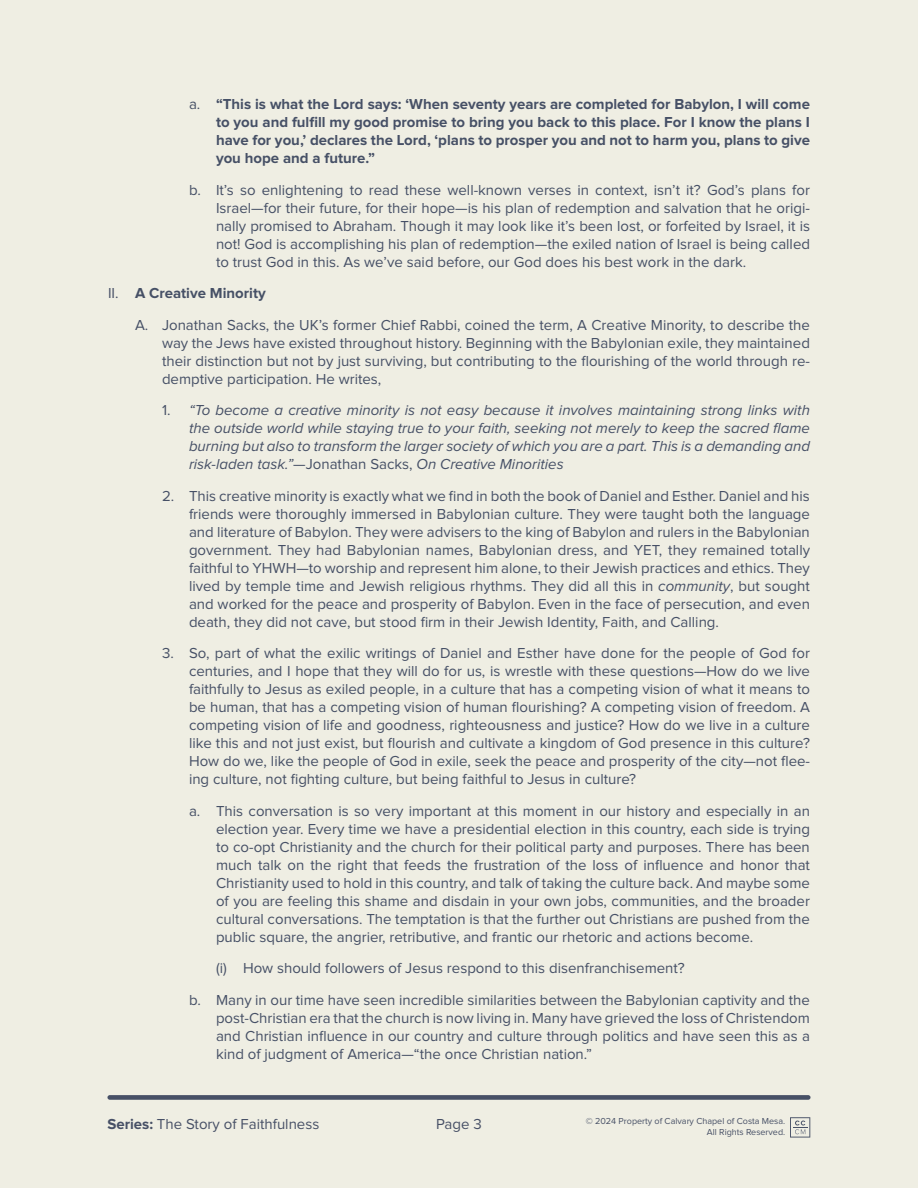
<style>
.page{position:relative;width:918px;height:1188px;background:#efeee3}
.page>*{position:absolute;margin:0;border:0;box-sizing:border-box;transform-origin:0 0}
.t1{font:15px/18px "Proxima Nova";color:#465066;text-align:justify}
.t2{font:italic 15px/18px "Proxima Nova";color:#465066;text-align:justify}
.t3{font:700 15px/18px "Proxima Nova";color:#465066;text-align:justify}
.t4{font:15px "Proxima Nova";color:#475066}
.t5{font:9px/10.8px "Proxima Nova";color:#475066;text-align:right}
.s1{font-weight:400}
.s2{font-weight:700}
.s3{font-style:normal}
.s4{font-style:italic}
</style>
<div class="page">
<div style="left:107px;top:1095px;width:704px;height:5px;background:#475066;border-radius:2px"></div>
<svg style="left:790px;top:1117px;width:20px;height:21px"></svg>
<p class="t3" style="left:216px;top:96px;width:596px;text-indent:-27px"><span class="s1">a.</span> “This is what the Lord says: ‘When seventy years are completed for Babylon, I will come to you and fulfill my good promise to bring you back to this place. For I know the plans I have for you,’ declares the Lord, ‘plans to prosper you and not to harm you, plans to give you hope and a future.”</p>
<p class="t1" style="left:216px;top:181px;width:596px;text-indent:-27px">b. It’s so enlightening to read these well-known verses in context, isn’t it? God’s plans for Israel—for their future, for their hope—is his plan of redemption and salvation that he origi&shy;nally promised to Abraham. Though it may look like it’s been lost, or forfeited by Israel, it is not! God is accomplishing his plan of redemption—the exiled nation of Israel is being called to trust God in this. As we’ve said before, our God does his best work in the dark.</p>
<p class="t1" style="left:135px;top:278px;width:677px;line-height:31.5px;text-indent:-27px">II. <span class="s2">A Creative Minority<br></span>A. Jonathan Sacks, the UK’s former Chief Rabbi, coined the term, A Creative Minority, to describe the</p>
<p class="t1" style="left:162px;top:334px;width:650px">way the Jews have existed throughout history. Beginning with the Babylonian exile, they maintained their distinction but not by just surviving, but contributing to the flourishing of the world through re&shy;demptive participation. He writes,</p>
<p class="t2" style="left:189px;top:401px;width:623px;text-indent:-27px"><span class="s3">1.</span> “To become a creative minority is not easy because it involves maintaining strong links with the outside world while staying true to your faith, seeking not merely to keep the sacred flame burning but also to transform the larger society of which you are a part. This is a demanding and risk-laden task.”<span class="s3">—Jonathan Sacks,</span> On Creative Minorities</p>
<p class="t1" style="left:189px;top:487px;width:623px;text-indent:-27px">2. This creative minority is exactly what we find in both the book of Daniel and Esther. Daniel and his friends were thoroughly immersed in Babylonian culture. They were taught both the language and literature of Babylon. They were advisers to the king of Babylon and rulers in the Babylonian government. They had Babylonian names, Babylonian dress, and YET, they remained totally faithful to YHWH—to worship and represent him alone, to their Jewish practices and ethics. They lived by temple time and Jewish religious rhythms. They did all this in <span class="s4">community</span>, but sought and worked for the peace and prosperity of Babylon. Even in the face of persecution, and even death, they did not cave, but stood firm in their Jewish Identity, Faith, and Calling.</p>
<p class="t1" style="left:189px;top:644px;width:623px;text-indent:-27px">3. So, part of what the exilic writings of Daniel and Esther have done for the people of God for centuries, and I hope that they will do for us, is wrestle with these questions—How do we live faithfully to Jesus as exiled people, in a culture that has a competing vision of what it means to be human, that has a competing vision of human flourishing? A competing vision of freedom. A competing vision of life and goodness, righteousness and justice? How do we live in a culture like this and not just exist, but flourish and cultivate a kingdom of God presence in this culture?<br>How do we, like the people of God in exile, seek the peace and prosperity of the city—not flee&shy;ing culture, not fighting culture, but being faithful to Jesus in culture?</p>
<p class="t1" style="left:216px;top:802px;width:596px;text-indent:-27px">a. This conversation is so very important at this moment in our history and especially in an election year. Every time we have a presidential election in this country, each side is trying to co-opt Christianity and the church for their political party and purposes. There has been much talk on the right that feeds the frustration of the loss of influence and honor that Christianity used to hold in this country, and talk of taking the culture back. And maybe some of you are feeling this shame and disdain in your own jobs, communities, and the broader cultural conversations. The temptation is that the further out Christians are pushed from the public square, the angrier, retributive, and frantic our rhetoric and actions become.</p>
<p class="t1" style="left:189px;top:953px;width:622px;line-height:31.5px;text-indent:27px">(i) How should followers of Jesus respond to this disenfranchisement?<br>b. Many in our time have seen incredible similarities between the Babylonian captivity and the</p>
<p class="t1" style="left:216px;top:1009px;width:596px">post-Christian era that the church is now living in. Many have grieved the loss of Christendom and Christian influence in our country and culture through politics and have seen this as a kind of judgment of America—“the once Christian nation.”</p>
<p class="t4" style="left:107px;top:1116px;width:213px"><span class="s2">Series:</span> The Story of Faithfulness</p>
<p class="t5" style="left:586px;top:1116px;width:201px">© 2024 Property of Calvary Chapel of Costa Mesa.<br>All Rights Reserved.</p>
<p class="t4" style="left:436px;top:1116px;width:47px">Page 3</p>
</div>
